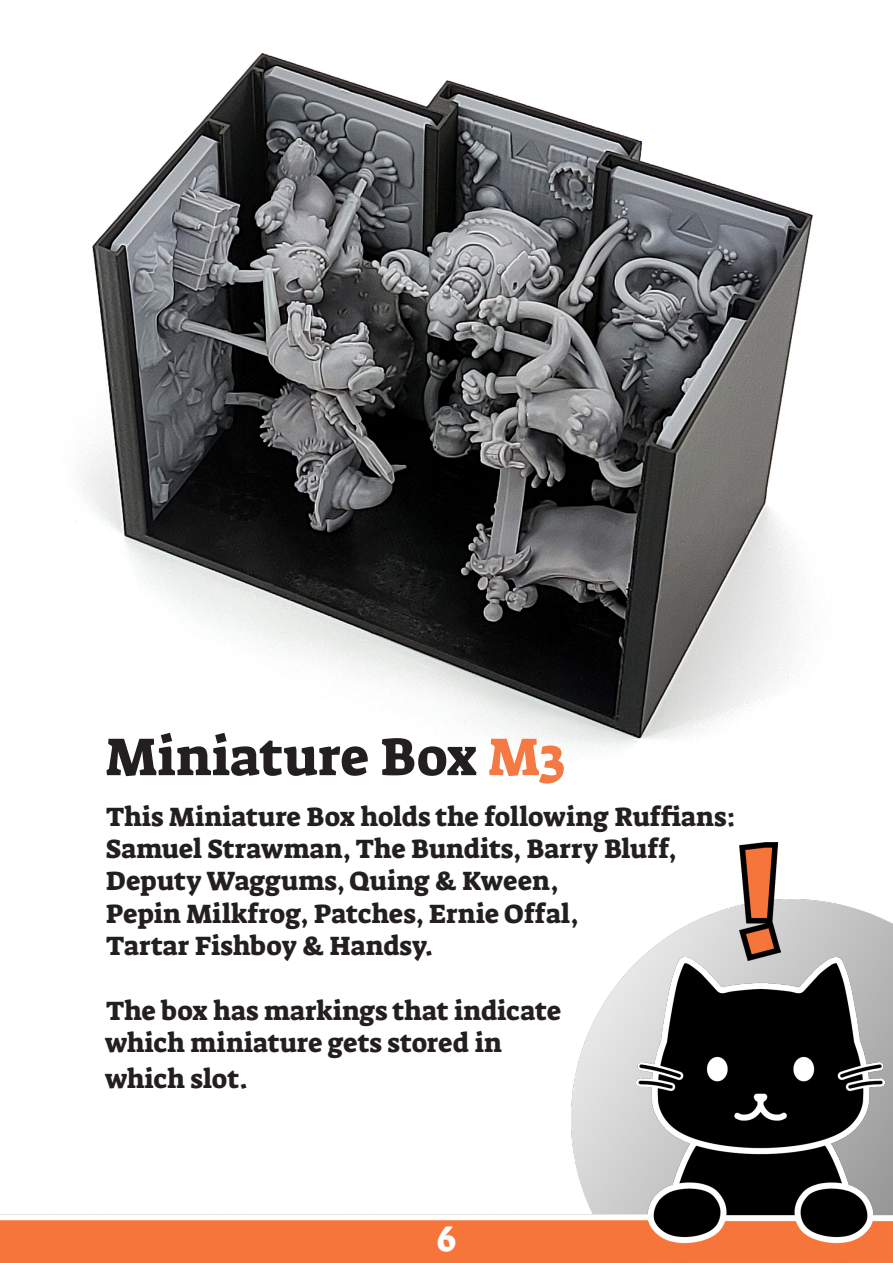
<style>
.page{position:relative;width:893px;height:1263px;background:#fff}
.page>*{position:absolute;margin:0;border:0;box-sizing:border-box;transform-origin:0 0}
.t1{font:54px "Suez One";color:#231f20}
.t2{font:36px "Suez One";color:#fff}
.t3{font:27px "Suez One";color:#231f20}
.s1{color:#f47943}
</style>
<div class="page">
<img style="left:74px;top:53px;width:739px;height:699px">
<img style="left:572px;top:899px;width:321px;height:316px">
<img style="left:627px;top:948px;width:266px;height:315px">
<img style="left:0;top:1215px;width:648px;height:48px">
<img style="left:740px;top:843px;width:40px;height:117px">
<p class="t1" style="left:106px;top:722px;width:461px">Miniature Box <span class="s1">M3</span></p>
<p class="t3" style="left:106px;top:799px;width:631px">This Miniature Box holds the following Ruffians:</p>
<p class="t3" style="left:106px;top:831px;width:572px">Samuel Strawman, The Bundits, Barry Bluff,</p>
<p class="t3" style="left:106px;top:864px;width:454px">Deputy Waggums, Quing &amp; Kween,</p>
<p class="t3" style="left:106px;top:896px;width:474px">Pepin Milkfrog, Patches, Ernie Offal,</p>
<p class="t3" style="left:106px;top:928px;width:329px">Tartar Fishboy &amp; Handsy.</p>
<p class="t3" style="left:106px;top:993px;width:457px">The box has markings that indicate</p>
<p class="t3" style="left:106px;top:1026px;width:398px">which miniature gets stored in</p>
<p class="t3" style="left:106px;top:1062px;width:143px">which slot.</p>
<p class="t2" style="left:436px;top:1215px;width:22px">6</p>
</div>
